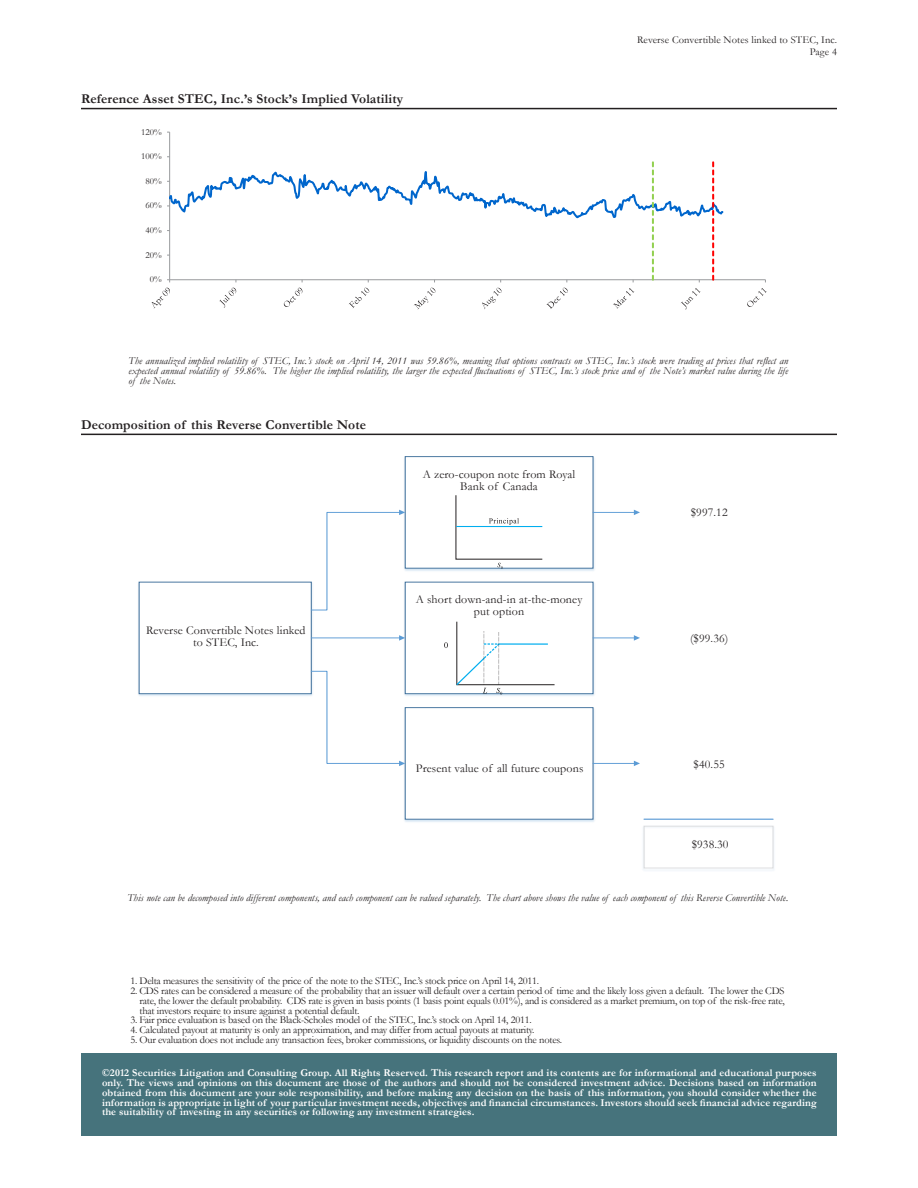
<style>
.page{position:relative;width:918px;height:1188px;background:#fff}
.page>*{position:absolute;margin:0;border:0;box-sizing:border-box;transform-origin:0 0}
.t1{font:700 13.5px "Garamond";letter-spacing:.01em;color:#231f20}
.t2{font:12px/12px "Garamond";letter-spacing:.01em;color:#231f20;text-align:center}
.t3{font:10.5px/9.8px "Garamond";letter-spacing:-.02em;color:#231f20;text-align:justify}
.t4{font:700 10.5px/9.8px "Garamond";letter-spacing:.01em;color:#fff;text-align:justify}
.t5{font:italic 10.5px/9.8px "Garamond";letter-spacing:.01em;color:#231f20;text-align:justify}
.t6{font:10.5px "Garamond";letter-spacing:.01em;color:#231f20}
.t7{font:9.3px "Garamond";color:#231f20}
</style>
<div class="page">
<hr style="left:81px;top:108px;width:756px;height:1px;background:#231f20">
<hr style="left:81px;top:434px;width:756px;height:1px;background:#231f20">
<hr style="left:169px;top:132px;width:1px;height:148px;background:#989a9d">
<hr style="left:170px;top:279px;width:595px;height:1px;background:#989a9d">
<svg style="left:170px;top:158px;width:554px;height:83px"></svg>
<svg style="left:652px;top:161px;width:2px;height:119px"></svg>
<svg style="left:712px;top:161px;width:2px;height:119px"></svg>
<svg style="left:152px;top:288px;width:18px;height:21px"></svg>
<svg style="left:219px;top:288px;width:17px;height:20px"></svg>
<svg style="left:284px;top:288px;width:18px;height:19px"></svg>
<svg style="left:349px;top:288px;width:20px;height:20px"></svg>
<svg style="left:414px;top:288px;width:21px;height:21px"></svg>
<svg style="left:482px;top:288px;width:20px;height:21px"></svg>
<svg style="left:546px;top:288px;width:22px;height:21px"></svg>
<svg style="left:613px;top:288px;width:21px;height:21px"></svg>
<svg style="left:681px;top:288px;width:19px;height:21px"></svg>
<svg style="left:747px;top:288px;width:20px;height:19px"></svg>
<div style="left:139px;top:582px;width:173px;height:112px;border:1px solid #41719c"></div>
<img style="left:404px;top:456px;width:194px;height:115px">
<div style="left:405px;top:457px;width:188px;height:111px;background:#fff"></div>
<div style="left:405px;top:456px;width:188px;height:112px;border:1px solid #41719c"></div>
<img style="left:404px;top:581px;width:194px;height:115px">
<div style="left:405px;top:582px;width:188px;height:112px;background:#fff"></div>
<div style="left:405px;top:582px;width:188px;height:112px;border:1px solid #41719c"></div>
<img style="left:404px;top:707px;width:192px;height:115px">
<div style="left:405px;top:708px;width:188px;height:111px;background:#fff"></div>
<div style="left:405px;top:707px;width:188px;height:113px;border:1px solid #41719c"></div>
<svg style="left:310px;top:510px;width:95px;height:101px"></svg>
<svg style="left:310px;top:671px;width:95px;height:95px"></svg>
<hr style="left:593px;top:763px;width:42px;height:1px;background:#5b9bd5">
<svg style="left:634px;top:761px;width:6px;height:5px"></svg>
<hr style="left:593px;top:638px;width:42px;height:1px;background:#5b9bd5">
<svg style="left:634px;top:635px;width:6px;height:6px"></svg>
<hr style="left:593px;top:512px;width:42px;height:1px;background:#5b9bd5">
<svg style="left:634px;top:510px;width:6px;height:5px"></svg>
<hr style="left:311px;top:638px;width:89px;height:1px;background:#5b9bd5">
<svg style="left:399px;top:635px;width:6px;height:6px"></svg>
<div style="left:644px;top:826px;width:129px;height:42px;border:1px solid #dbdcde"></div>
<hr style="left:644px;top:819px;width:129px;height:1px;background:#5b9bd5">
<div style="left:82px;top:1053px;width:755px;height:82px;background:#46737c"></div>
<svg style="left:455px;top:495px;width:88px;height:74px"></svg>
<svg style="left:444px;top:642px;width:4px;height:6px"></svg>
<svg style="left:455px;top:622px;width:100px;height:73px"></svg>
<p class="t6" style="left:637px;top:33px;width:201px">Reverse Convertible Notes linked to STEC, Inc.</p>
<p class="t1" style="left:81px;top:90px;width:324px">Reference Asset STEC, Inc.’s Stock’s Implied Volatility</p>
<p class="t7" style="left:141px;top:125px;width:22px">120%</p>
<p class="t7" style="left:141px;top:150px;width:22px">100%</p>
<p class="t7" style="left:145px;top:175px;width:18px">80%</p>
<p class="t7" style="left:145px;top:199px;width:18px">60%</p>
<p class="t7" style="left:145px;top:224px;width:18px">40%</p>
<p class="t7" style="left:145px;top:249px;width:18px">20%</p>
<p class="t7" style="left:150px;top:273px;width:13px">0%</p>
<p class="t3" style="left:810px;top:47px;width:29px">Page 4</p>
<p class="t5" style="left:129px;top:356px;width:661px">The annualized implied volatility of STEC, Inc.’s stock on April 14, 2011 was 59.86%, meaning that options contracts on STEC, Inc.’s stock were trading at prices that reflect an expected annual volatility of 59.86%. The higher the implied volatility, the larger the expected fluctuations of STEC, Inc.’s stock price and of the Note’s market value during the life of the Notes.</p>
<p class="t1" style="left:81px;top:416px;width:287px">Decomposition of this Reverse Convertible Note</p>
<p class="t2" style="left:423px;top:468px;width:154px">A zero-coupon note from Royal<br>Bank of Canada</p>
<p class="t2" style="left:691px;top:506px;width:38px">$997.12</p>
<p class="t2" style="left:146px;top:624px;width:161px">Reverse Convertible Notes linked to STEC, Inc.</p>
<p class="t2" style="left:416px;top:593px;width:168px">A short down-and-in at-the-money put option</p>
<p class="t2" style="left:690px;top:632px;width:40px">($99.36)</p>
<p class="t2" style="left:416px;top:762px;width:169px">Present value of all future coupons</p>
<p class="t2" style="left:694px;top:758px;width:33px">$40.55</p>
<p class="t2" style="left:692px;top:838px;width:38px">$938.30</p>
<p class="t5" style="left:127px;top:892px;width:662px">This note can be decomposed into different components, and each component can be valued separately. The chart above shows the value of each component of this Reverse Convertible Note.</p>
<p class="t3" style="left:130px;top:976px;width:410px">1. Delta measures the sensitivity of the price of the note to the STEC, Inc.’s stock price on April 14, 2011.</p>
<p class="t3" style="left:139px;top:986px;width:647px;text-indent:-9px">2. CDS rates can be considered a measure of the probability that an issuer will default over a certain period of time and the likely loss given a default. The lower the CDS rate, the lower the default probability. CDS rate is given in basis points (1 basis point equals 0.01%), and is considered as a market premium, on top of the risk-free rate, that investors require to insure against a potential default.</p>
<p class="t3" style="left:130px;top:1015px;width:403px">3. Fair price evaluation is based on the Black-Scholes model of the STEC, Inc.’s stock on April 14, 2011.</p>
<p class="t3" style="left:130px;top:1025px;width:406px">4. Calculated payout at maturity is only an approximation, and may differ from actual payouts at maturity.</p>
<p class="t3" style="left:130px;top:1034px;width:433px">5. Our evaluation does not include any transaction fees, broker commissions, or liquidity discounts on the notes.</p>
<p class="t4" style="left:102px;top:1068px;width:716px">©2012 Securities Litigation and Consulting Group. All Rights Reserved. This research report and its contents are for informational and educational purposes only. The views and opinions on this document are those of the authors and should not be considered investment advice. Decisions based on information obtained from this document are your sole responsibility, and before making any decision on the basis of this information, you should consider whether the information is appropriate in light of your particular investment needs, objectives and financial circumstances. Investors should seek financial advice regarding the suitability of investing in any securities or following any investment strategies.</p>
</div>
